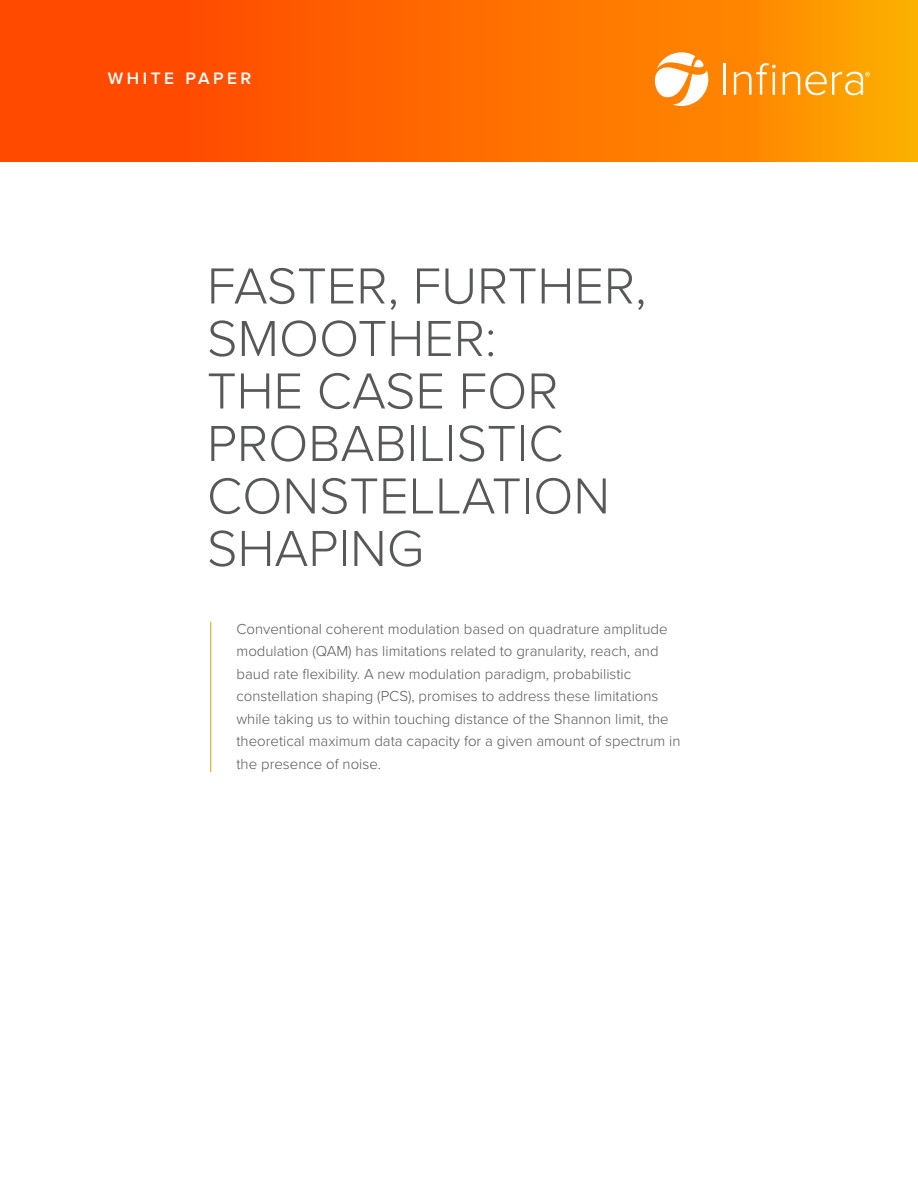
<style>
.page{position:relative;width:918px;height:1188px;background:#fff}
.page>*{position:absolute;margin:0;border:0;box-sizing:border-box;transform-origin:0 0}
.t1{font:300 52.5px/52.5px "Proxima Nova";color:#57585a}
.t2{font:600 17.25px "Proxima Nova";letter-spacing:.2em;color:#fff}
.Executive_Sumary{font:300 15px/22.5px "Proxima Nova";color:#57585a}
</style>
<div class="page">
<hr style="left:210px;top:622px;width:1px;height:150px;background:#d9ab26">
<svg style="left:0;top:0;width:918px;height:162px;background:#fe6b00"></svg>
<svg style="left:652px;top:52px;width:56px;height:54px"></svg>
<hr style="left:724px;top:64px;width:2px;height:31px;background:#fff">
<svg style="left:734px;top:63px;width:42px;height:32px"></svg>
<svg style="left:783px;top:72px;width:87px;height:23px"></svg>
<p class="t2" style="left:108px;top:68px;width:145px">WHITE PAPER</p>
<h1 class="t1" style="left:207px;top:257px;width:441px">FASTER, FURTHER,<br>SMOOTHER:<br>THE CASE FOR<br>PROBABILISTIC<br>CONSTELLATION<br>SHAPING</h1>
<p class="Executive_Sumary" style="left:237px;top:617px;width:446px">Conventional coherent modulation based on quadrature amplitude modulation (QAM) has limitations related to granularity, reach, and baud rate flexibility. A new modulation paradigm, probabilistic constellation shaping (PCS), promises to address these limitations while taking us to within touching distance of the Shannon limit, the theoretical maximum data capacity for a given amount of spectrum in the presence of noise.</p>
</div>
